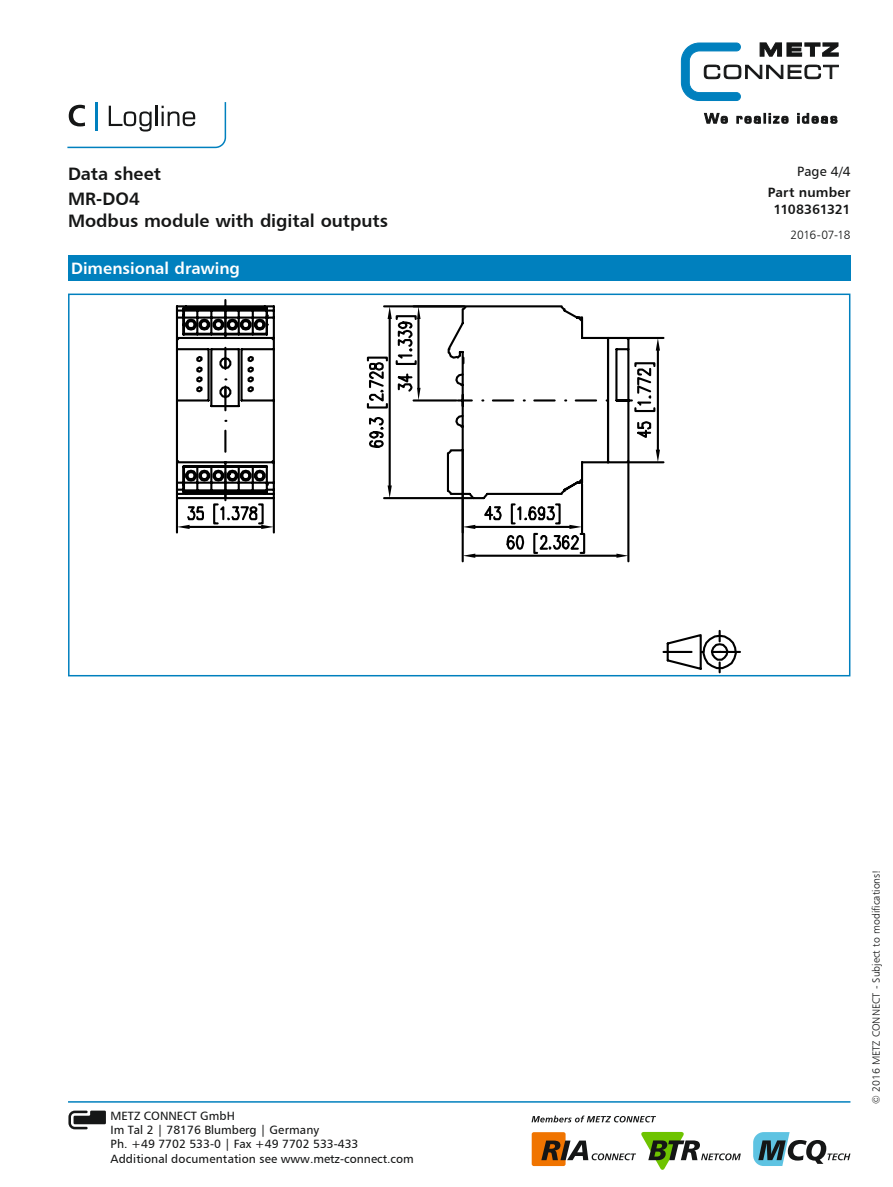
<style>
.page{position:relative;width:893px;height:1187px;background:#fff}
.page>*{position:absolute;margin:0;border:0;box-sizing:border-box;transform-origin:0 0}
.t1{font:18px/25.8px "Humanist 777 BT Bold B";color:#151616}
.t2{font:16.5px "Humanist 777 BT Bold B";color:#fff}
.t3{font:13.5px/16.2px "Humanist 777 BT Bold B";letter-spacing:.005em;color:#151616;text-align:center}
.t4{font:13.5px "Humanist 777 BT Roman B";color:#151616}
.t5{font:12px/14.4px "Humanist 777 BT Roman B";color:#151616}
.t6{font:12px "Humanist 777 BT Light B";letter-spacing:-.025em;color:#151616}
.t7{font:10.5px "Humanist 777 BT Light B";color:#151616}
</style>
<div class="page">
<svg style="left:704px;top:113px;width:24px;height:11px"></svg>
<svg style="left:736px;top:113px;width:53px;height:11px"></svg>
<svg style="left:798px;top:113px;width:40px;height:11px"></svg>
<svg style="left:681px;top:43px;width:158px;height:58px"></svg>
<div style="left:532px;top:1132px;width:34px;height:33px;background:#f07400;border-radius:2px"></div>
<svg style="left:531px;top:1115px;width:125px;height:7px"></svg>
<svg style="left:541px;top:1131px;width:200px;height:39px"></svg>
<svg style="left:753px;top:1132px;width:97px;height:33px"></svg>
<svg style="left:67px;top:102px;width:160px;height:47px"></svg>
<hr style="left:68px;top:1101px;width:782px;height:1px;background:#0080be">
<svg style="left:68px;top:1110px;width:38px;height:19px"></svg>
<div style="left:68px;top:255px;width:782px;height:26px;background:#0080be"></div>
<svg style="left:722px;top:635px;width:19px;height:35px"></svg>
<svg style="left:175px;top:496px;width:547px;height:177px"></svg>
<hr style="left:224px;top:300px;width:2px;height:27px;background:#000">
<hr style="left:176px;top:499px;width:2px;height:33px;background:#000">
<svg style="left:177px;top:304px;width:489px;height:259px"></svg>
<div style="left:68px;top:293px;width:782px;height:383px;border:2px solid #0080be"></div>
<h1 class="t1" style="left:68px;top:160px;width:94px">Data sheet<br>MR-DO4</h1>
<h1 class="t1" style="left:68px;top:207px;width:322px">Modbus module with digital outputs</h1>
<h2 class="t2" style="left:71px;top:258px;width:170px">Dimensional drawing</h2>
<p class="t5" style="left:111px;top:1107px;width:305px">METZ CONNECT GmbH<br>Im Tal 2 | 78176 Blumberg | Germany<br>Ph. +49 7702 533-0 | Fax +49 7702 533-433<br>Additional documentation see www.metz-connect.com</p>
<p class="t4" style="left:797px;top:163px;width:55px">Page 4/4</p>
<p class="t3" style="left:768px;top:184px;width:84px">Part number<br>1108361321</p>
<p class="t6" style="left:790px;top:227px;width:62px">2016-07-18</p>
<p class="t7" style="left:870px;top:1103px;width:236px;rotate:-90deg">© 2016 METZ CONNECT - Subject to modifications!</p>
</div>
